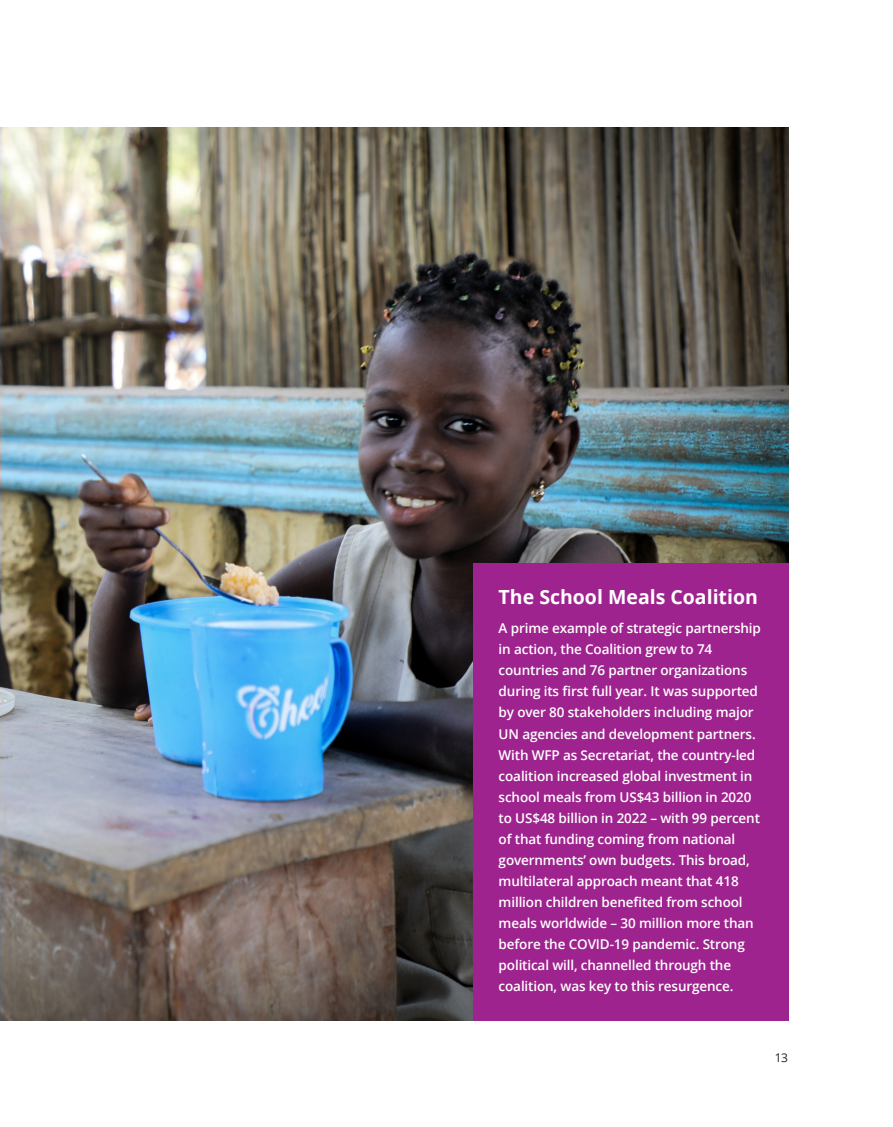
<style>
.page{position:relative;width:893px;height:1127px;background:#fff}
.page>*{position:absolute;margin:0;border:0;box-sizing:border-box;transform-origin:0 0}
.t1{font:700 19.5px "Open Sans";color:#fff}
.t2{font:600 13.5px/21px "Open Sans";letter-spacing:-.01em;color:#fff}
.t3{font:12px "Open Sans";color:#231f20}
</style>
<div class="page">
<img style="left:1px;top:128px;width:787px;height:892px">
<hr style="left:0;top:128px;width:1px;height:892px;background:#1c1d20">
<div style="left:473px;top:563px;width:315px;height:457px;background:#9f238e"></div>
<h2 class="t1" style="left:499px;top:583px;width:261px">The School Meals Coalition</h2>
<p class="t2" style="left:499px;top:618px;width:264px">A prime example of strategic partnership in action, the Coalition grew to 74 countries and 76 partner organizations during its first full year. It was supported by over 80 stakeholders including major UN agencies and development partners.<br>With WFP as Secretariat, the country-led coalition increased global investment in school meals from US$43 billion in 2020 to US$48 billion in 2022 – with 99 percent of that funding coming from national governments’ own budgets. This broad, multilateral approach meant that 418 million children benefited from school meals worldwide – 30 million more than before the COVID-19 pandemic. Strong political will, channelled through the coalition, was key to this resurgence.</p>
<p class="t3" style="left:775px;top:1049px;width:15px">13</p>
</div>
